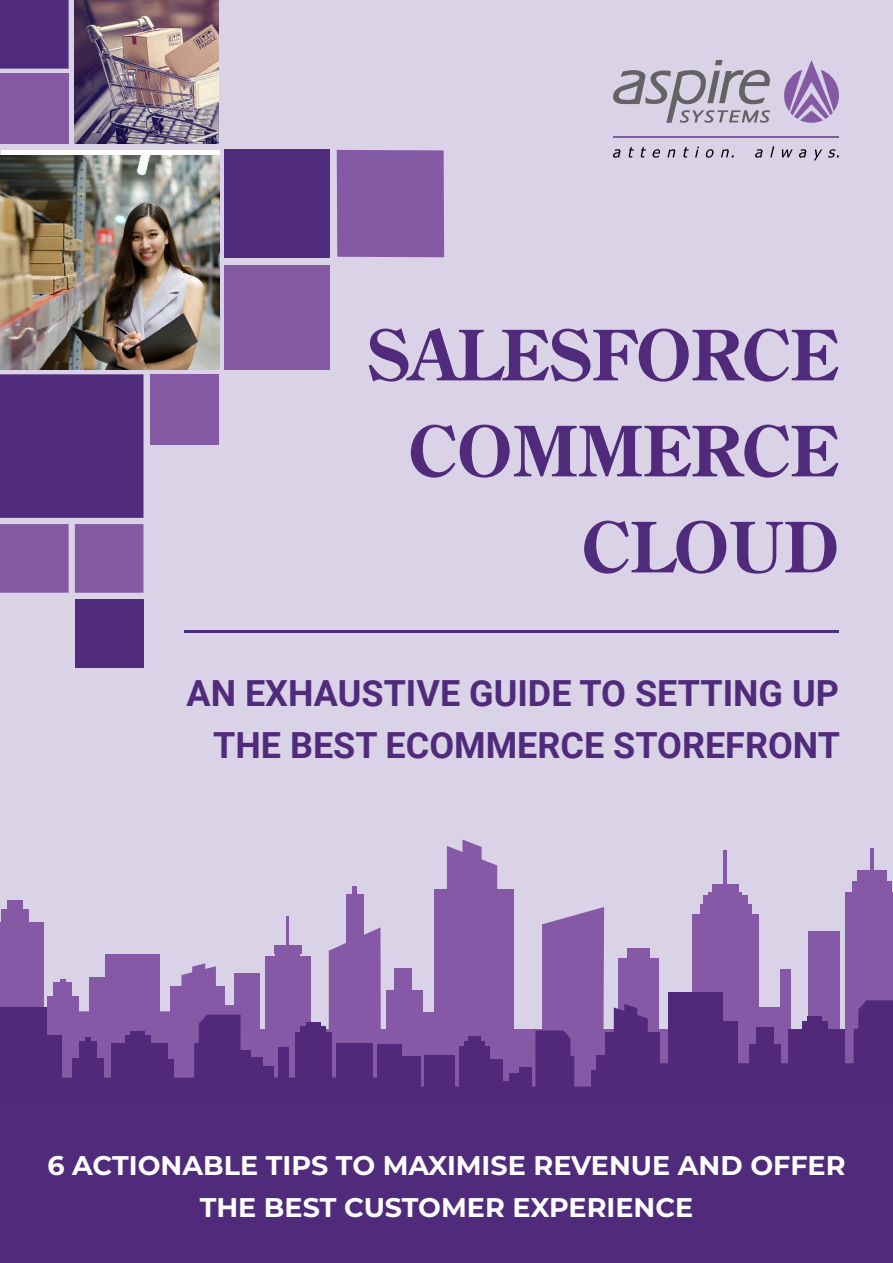
<style>
.page{position:relative;width:893px;height:1263px;background:#dad2e7}
.page>*{position:absolute;margin:0;border:0;box-sizing:border-box;transform-origin:0 0}
.t1{font:700 69px/96px "Century Old Style Std";color:#502a7b;text-align:right}
.t2{font:700 36px/52.5px "Roboto";color:#502a7b;text-align:right}
.t3{font:700 27px/42px "Montserrat";color:#fff;text-align:center}
</style>
<div class="page">
<svg style="left:0;top:839px;width:893px;height:266px"></svg>
<div style="left:0;top:1105px;width:893px;height:158px;background:#502a7b"></div>
<div style="left:0;top:374px;width:143px;height:144px;background:#502a7b"></div>
<div style="left:0;top:0;width:69px;height:69px;background:#502a7b"></div>
<div style="left:75px;top:599px;width:68px;height:69px;background:#502a7b"></div>
<div style="left:337px;top:150px;width:107px;height:107px;background:#845aa5"></div>
<div style="left:75px;top:524px;width:68px;height:69px;background:#845aa5"></div>
<div style="left:0;top:524px;width:69px;height:69px;background:#845aa5"></div>
<div style="left:1px;top:150px;width:218px;height:219px;background:#fff"></div>
<img style="left:1px;top:155px;width:218px;height:214px">
<div style="left:0;top:73px;width:69px;height:70px;background:#845aa5"></div>
<div style="left:150px;top:374px;width:68px;height:71px;background:#845aa5"></div>
<div style="left:225px;top:265px;width:105px;height:105px;background:#845aa5"></div>
<div style="left:225px;top:150px;width:105px;height:108px;background:#502a7b"></div>
<img style="left:75px;top:0;width:143px;height:143px">
<hr style="left:184px;top:630px;width:655px;height:3px;background:#502b7d">
<svg style="left:784px;top:60px;width:55px;height:63px"></svg>
<svg style="left:613px;top:60px;width:157px;height:63px"></svg>
<hr style="left:613px;top:136px;width:226px;height:2px;background:#845aa5">
<svg style="left:613px;top:149px;width:8px;height:9px"></svg>
<svg style="left:755px;top:149px;width:8px;height:9px"></svg>
<svg style="left:799px;top:149px;width:8px;height:9px"></svg>
<svg style="left:628px;top:147px;width:6px;height:11px"></svg>
<svg style="left:640px;top:147px;width:6px;height:11px"></svg>
<svg style="left:683px;top:147px;width:6px;height:11px"></svg>
<svg style="left:652px;top:149px;width:8px;height:9px"></svg>
<svg style="left:667px;top:149px;width:9px;height:8px"></svg>
<svg style="left:706px;top:149px;width:8px;height:9px"></svg>
<svg style="left:721px;top:149px;width:13px;height:8px"></svg>
<svg style="left:695px;top:147px;width:4px;height:10px"></svg>
<svg style="left:814px;top:149px;width:8px;height:11px"></svg>
<svg style="left:782px;top:149px;width:11px;height:8px"></svg>
<svg style="left:770px;top:146px;width:4px;height:11px"></svg>
<svg style="left:828px;top:149px;width:11px;height:9px"></svg>
<p class="t1" style="left:367px;top:306px;width:473px">SALESFORCE<br>COMMERCE<br>CLOUD</p>
<p class="t2" style="left:186px;top:665px;width:655px">AN EXHAUSTIVE GUIDE TO SETTING UP<br>THE BEST ECOMMERCE STOREFRONT</p>
<p class="t3" style="left:47px;top:1143px;width:800px">6 ACTIONABLE TIPS TO MAXIMISE REVENUE AND OFFER<br>THE BEST CUSTOMER EXPERIENCE</p>
</div>
